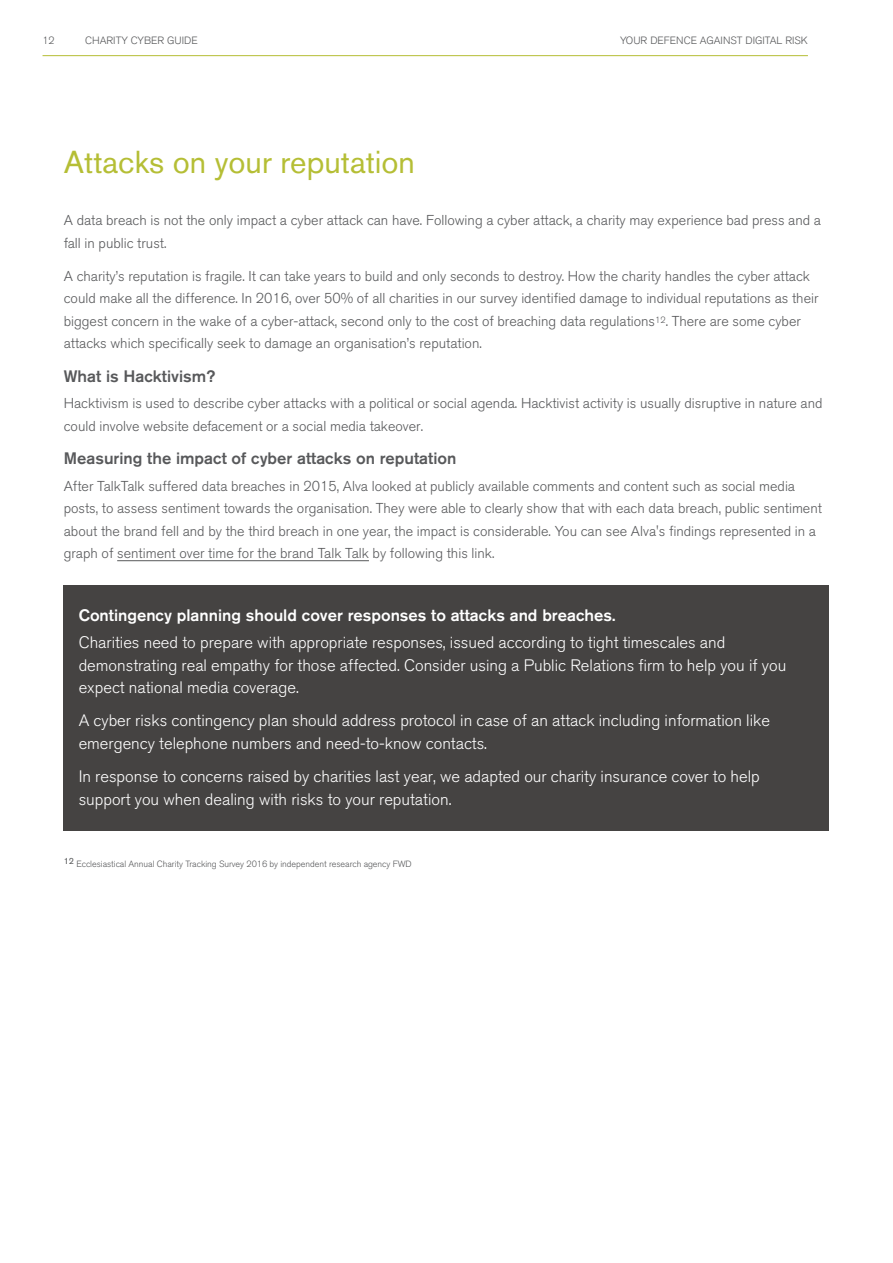
<style>
.page{position:relative;width:893px;height:1263px;background:#fff}
.page>*{position:absolute;margin:0;border:0;box-sizing:border-box;transform-origin:0 0}
.t1{font:31.5px "Akzidenz Grotesk BQ";color:#b5be35}
.t2{font:300 16.5px/22.5px "Akzidenz Grotesk BQ";color:#fff}
.t3{font:500 16.5px "Akzidenz Grotesk BQ";color:#58595b}
.t4{font:500 16.5px "Akzidenz Grotesk BQ";color:#fff}
.t5{font:300 14.25px/22.5px "Akzidenz Grotesk BQ";color:#58595b}
.t6{font:300 10.5px "Akzidenz Grotesk BQ";color:#58595b}
.t7{font:300 9px "Akzidenz Grotesk BQ";letter-spacing:-.005em;color:#58595b}
</style>
<div class="page">
<hr style="left:43px;top:55px;width:765px;height:1px;background:#b5be35">
<hr style="left:117px;top:560px;width:252px;height:1px;background:#58595b">
<div style="left:64px;top:585px;width:765px;height:245px;background:#454342"></div>
<p class="t6" style="left:43px;top:34px;width:14px">12</p>
<p class="t6" style="left:85px;top:34px;width:114px">CHARITY CYBER GUIDE</p>
<p class="t6" style="left:620px;top:34px;width:189px">YOUR DEFENCE AGAINST DIGITAL RISK</p>
<h1 class="t1" style="left:64px;top:143px;width:353px">Attacks on your reputation</h1>
<p class="t5" style="left:64px;top:209px;width:759px">A data breach is not the only impact a cyber attack can have. Following a cyber attack, a charity may experience bad press and a fall in public trust.</p>
<p class="t5" style="left:64px;top:265px;width:756px">A charity’s reputation is fragile. It can take years to build and only seconds to destroy. How the charity handles the cyber attack could make all the difference. In 2016, over 50% of all charities in our survey identified damage to individual reputations as their biggest concern in the wake of a cyber-attack, second only to the cost of breaching data regulations<sup>12</sup>. There are some cyber attacks which specifically seek to damage an organisation’s reputation.</p>
<p class="t3" style="left:64px;top:366px;width:153px">What is Hacktivism?</p>
<p class="t5" style="left:64px;top:392px;width:760px">Hacktivism is used to describe cyber attacks with a political or social agenda. Hacktivist activity is usually disruptive in nature and could involve website defacement or a social media takeover.</p>
<p class="t3" style="left:64px;top:448px;width:394px">Measuring the impact of cyber attacks on reputation</p>
<p class="t5" style="left:64px;top:475px;width:760px">After TalkTalk suffered data breaches in 2015, Alva looked at publicly available comments and content such as social media posts, to assess sentiment towards the organisation. They were able to clearly show that with each data breach, public sentiment about the brand fell and by the third breach in one year, the impact is considerable. You can see Alva's findings represented in a graph of sentiment over time for the brand Talk Talk by following this link.</p>
<p class="t4" style="left:79px;top:606px;width:538px">Contingency planning should cover responses to attacks and breaches.</p>
<p class="t2" style="left:79px;top:632px;width:709px">Charities need to prepare with appropriate responses, issued according to tight timescales and demonstrating real empathy for those affected. Consider using a Public Relations firm to help you if you expect national media coverage.</p>
<p class="t2" style="left:79px;top:710px;width:693px">A cyber risks contingency plan should address protocol in case of an attack including information like emergency telephone numbers and need-to-know contacts.</p>
<p class="t2" style="left:79px;top:765px;width:683px">In response to concerns raised by charities last year, we adapted our charity insurance cover to help support you when dealing with risks to your reputation.</p>
<p class="t7" style="left:64px;top:859px;width:349px"><sup>12</sup> Ecclesiastical Annual Charity Tracking Survey 2016 by independent research agency FWD</p>
</div>
